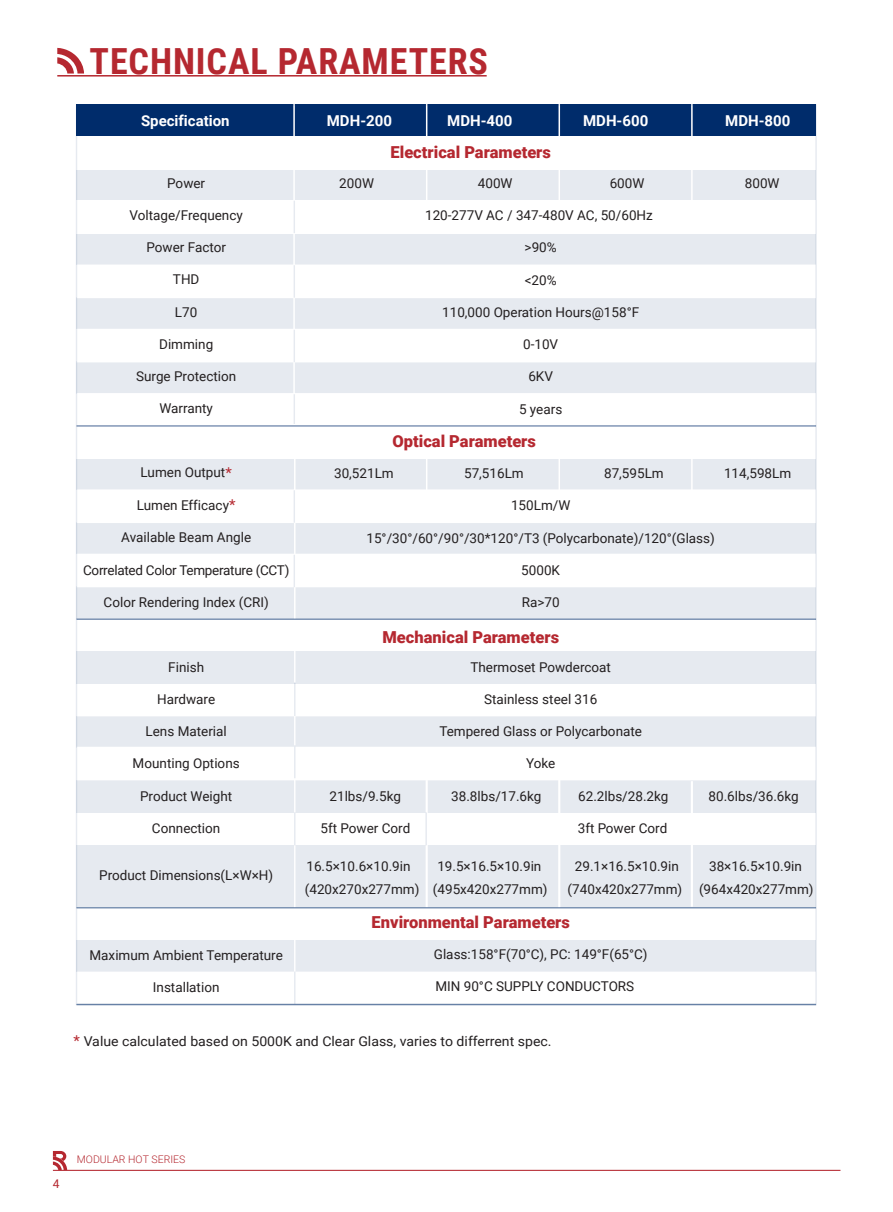
<style>
.page{position:relative;width:893px;height:1212px;background:#fff}
.page>*{position:absolute;margin:0;border:0;box-sizing:border-box;transform-origin:0 0}
.t1{font:700 36px "Roboto Condensed";letter-spacing:.025em;color:#b52830}
.t2{font:900 16.5px "Roboto";color:#b52830}
.t3{font:700 15px "Roboto";color:#fff}
.t4{font:13.5px "Roboto";color:#231f20}
.t5{font:13.5px "Roboto";color:#231f20;scale:1.04 1}
.t6{font:13.5px "Roboto";letter-spacing:-.02em;color:#231f20}
.t7{font:12px "Roboto";color:#b52830}
.t8{font:300 10.5px "Roboto";color:#b52830}
.s1{font-size:15px;color:#b52830}
</style>
<div class="page">
<hr style="left:53px;top:1170px;width:787px;height:1px;background:#b52830">
<svg style="left:53px;top:1151px;width:14px;height:19px"></svg>
<svg style="left:57px;top:48px;width:27px;height:26px"></svg>
<hr style="left:57px;top:75px;width:430px;height:2px;background:#b52830">
<div style="left:76px;top:105px;width:740px;height:31px;background:#002c6b"></div>
<div style="left:76px;top:168px;width:740px;height:836px;background:#e6eaf0"></div>
<div style="left:74px;top:201px;width:745px;height:33px;background:#fff"></div>
<div style="left:74px;top:265px;width:745px;height:32px;background:#fff"></div>
<div style="left:74px;top:330px;width:745px;height:31px;background:#fff"></div>
<div style="left:74px;top:394px;width:745px;height:65px;background:#fff"></div>
<div style="left:74px;top:490px;width:745px;height:32px;background:#fff"></div>
<div style="left:74px;top:555px;width:745px;height:31px;background:#fff"></div>
<div style="left:74px;top:748px;width:745px;height:32px;background:#fff"></div>
<div style="left:73px;top:813px;width:746px;height:32px;background:#fff"></div>
<div style="left:73px;top:908px;width:746px;height:32px;background:#fff"></div>
<hr style="left:76px;top:971px;width:740px;height:2px;background:#fff">
<hr style="left:76px;top:747px;width:740px;height:1px;background:#fff">
<hr style="left:76px;top:586px;width:740px;height:1px;background:#fff">
<hr style="left:76px;top:554px;width:740px;height:1px;background:#fff">
<hr style="left:76px;top:715px;width:740px;height:1px;background:#fff">
<hr style="left:76px;top:521px;width:740px;height:2px;background:#fff">
<hr style="left:76px;top:489px;width:740px;height:2px;background:#fff">
<hr style="left:76px;top:393px;width:740px;height:1px;background:#fff">
<hr style="left:76px;top:361px;width:740px;height:1px;background:#fff">
<hr style="left:76px;top:329px;width:740px;height:1px;background:#fff">
<hr style="left:76px;top:297px;width:740px;height:1px;background:#fff">
<hr style="left:76px;top:200px;width:740px;height:2px;background:#fff">
<hr style="left:76px;top:168px;width:740px;height:2px;background:#fff">
<hr style="left:691px;top:456px;width:2px;height:34px;background:#fff">
<hr style="left:558px;top:456px;width:2px;height:35px;background:#fff">
<hr style="left:426px;top:456px;width:1px;height:35px;background:#fff">
<hr style="left:691px;top:781px;width:2px;height:126px;background:#fff">
<hr style="left:558px;top:780px;width:2px;height:128px;background:#fff">
<hr style="left:426px;top:780px;width:2px;height:128px;background:#fff">
<hr style="left:691px;top:103px;width:2px;height:129px;background:#fff">
<hr style="left:558px;top:103px;width:2px;height:129px;background:#fff">
<hr style="left:426px;top:103px;width:1px;height:127px;background:#fff">
<hr style="left:293px;top:103px;width:2px;height:291px;background:#fff">
<hr style="left:294px;top:459px;width:2px;height:160px;background:#fff">
<hr style="left:294px;top:651px;width:1px;height:353px;background:#fff">
<hr style="left:294px;top:201px;width:1px;height:32px;background:#002c6b">
<hr style="left:294px;top:265px;width:1px;height:33px;background:#002c6b">
<hr style="left:294px;top:330px;width:1px;height:32px;background:#002c6b">
<hr style="left:294px;top:394px;width:1px;height:33px;background:#002c6b">
<hr style="left:294px;top:490px;width:1px;height:33px;background:#002c6b">
<hr style="left:294px;top:555px;width:1px;height:32px;background:#002c6b">
<hr style="left:294px;top:682px;width:1px;height:33px;background:#002c6b">
<hr style="left:294px;top:745px;width:1px;height:33px;background:#002c6b">
<hr style="left:294px;top:812px;width:1px;height:33px;background:#002c6b">
<hr style="left:425px;top:812px;width:2px;height:33px;background:#002c6b">
<hr style="left:76px;top:425px;width:740px;height:2px;background:#002c6b">
<div style="left:74px;top:684px;width:745px;height:31px;background:#fff"></div>
<div style="left:74px;top:619px;width:745px;height:31px;background:#fff"></div>
<div style="left:74px;top:972px;width:745px;height:32px;background:#fff"></div>
<hr style="left:76px;top:618px;width:740px;height:2px;background:#002c6b">
<hr style="left:76px;top:907px;width:740px;height:1px;background:#002c6b">
<hr style="left:294px;top:971px;width:1px;height:33px;background:#002c6b">
<hr style="left:294px;top:683px;width:1px;height:33px;background:#002c6b">
<h1 class="t1" style="left:90px;top:36px;width:400px">TECHNICAL PARAMETERS</h1>
<p class="t3" style="left:141px;top:110px;width:90px">Specification</p>
<p class="t3" style="left:327px;top:110px;width:67px">MDH-200</p>
<p class="t3" style="left:447px;top:110px;width:67px">MDH-400</p>
<p class="t3" style="left:583px;top:110px;width:67px">MDH-600</p>
<p class="t3" style="left:725px;top:110px;width:67px">MDH-800</p>
<p class="t4" style="left:167px;top:173px;width:39px">Power</p>
<p class="t4" style="left:130px;top:206px;width:115px">Voltage/Frequency</p>
<p class="t4" style="left:146px;top:238px;width:81px">Power Factor</p>
<p class="t4" style="left:173px;top:270px;width:28px">THD</p>
<p class="t4" style="left:175px;top:302px;width:24px">L70</p>
<p class="t4" style="left:159px;top:335px;width:56px">Dimming</p>
<p class="t4" style="left:136px;top:367px;width:102px">Surge Protection</p>
<p class="t4" style="left:159px;top:399px;width:55px">Warranty</p>
<p class="t4" style="left:141px;top:463px;width:93px">Lumen Output<span class="s1">*</span></p>
<p class="t4" style="left:137px;top:495px;width:100px">Lumen Efficacy<span class="s1">*</span></p>
<p class="t4" style="left:121px;top:528px;width:131px">Available Beam Angle</p>
<p class="t6" style="left:83px;top:560px;width:208px">Correlated Color Temperature (CCT)</p>
<p class="t4" style="left:104px;top:593px;width:167px">Color Rendering Index (CRI)</p>
<p class="t4" style="left:168px;top:657px;width:37px">Finish</p>
<p class="t4" style="left:157px;top:689px;width:60px">Hardware</p>
<p class="t4" style="left:146px;top:722px;width:83px">Lens Material</p>
<p class="t4" style="left:133px;top:754px;width:109px">Mounting Options</p>
<p class="t4" style="left:140px;top:786px;width:94px">Product Weight</p>
<p class="t4" style="left:152px;top:818px;width:70px">Connection</p>
<p class="t4" style="left:99px;top:866px;width:176px">Product Dimensions(L×W×H)</p>
<p class="t4" style="left:90px;top:945px;width:195px">Maximum Ambient Temperature</p>
<p class="t4" style="left:153px;top:977px;width:68px">Installation</p>
<p class="t2" style="left:391px;top:141px;width:162px">Electrical Parameters</p>
<p class="t4" style="left:339px;top:174px;width:36px">200W</p>
<p class="t4" style="left:478px;top:174px;width:36px">400W</p>
<p class="t4" style="left:610px;top:174px;width:36px">600W</p>
<p class="t4" style="left:745px;top:174px;width:36px">800W</p>
<p class="t4" style="left:425px;top:206px;width:229px">120-277V AC / 347-480V AC, 50/60Hz</p>
<p class="t4" style="left:525px;top:238px;width:34px">&gt;90%</p>
<p class="t4" style="left:525px;top:270px;width:33px">&lt;20%</p>
<p class="t4" style="left:442px;top:303px;width:199px">110,000 Operation Hours@158°F</p>
<p class="t4" style="left:523px;top:335px;width:37px">0-10V</p>
<p class="t4" style="left:528px;top:367px;width:26px">6KV</p>
<p class="t4" style="left:519px;top:399px;width:45px">5 years</p>
<p class="t2" style="left:392px;top:430px;width:145px">Optical Parameters</p>
<p class="t4" style="left:334px;top:464px;width:61px">30,521Lm</p>
<p class="t4" style="left:464px;top:464px;width:61px">57,516Lm</p>
<p class="t4" style="left:604px;top:464px;width:61px">87,595Lm</p>
<p class="t4" style="left:724px;top:464px;width:69px">114,598Lm</p>
<p class="t4" style="left:511px;top:496px;width:61px">150Lm/W</p>
<p class="t4" style="left:366px;top:528px;width:350px">15°/30°/60°/90°/30*120°/T3 (Polycarbonate)/120°(Glass)</p>
<p class="t4" style="left:521px;top:561px;width:40px">5000K</p>
<p class="t4" style="left:522px;top:593px;width:39px">Ra&gt;70</p>
<p class="t2" style="left:382px;top:625px;width:178px">Mechanical Parameters</p>
<p class="t4" style="left:470px;top:657px;width:142px">Thermoset Powdercoat</p>
<p class="t4" style="left:484px;top:690px;width:115px">Stainless steel 316</p>
<p class="t4" style="left:439px;top:722px;width:204px">Tempered Glass or Polycarbonate</p>
<p class="t4" style="left:526px;top:754px;width:31px">Yoke</p>
<p class="t4" style="left:329px;top:786px;width:73px">21lbs/9.5kg</p>
<p class="t4" style="left:451px;top:786px;width:92px">38.8lbs/17.6kg</p>
<p class="t4" style="left:578px;top:786px;width:92px">62.2lbs/28.2kg</p>
<p class="t4" style="left:709px;top:786px;width:92px">80.6lbs/36.6kg</p>
<p class="t4" style="left:320px;top:819px;width:91px">5ft Power Cord</p>
<p class="t4" style="left:578px;top:819px;width:91px">3ft Power Cord</p>
<p class="t4" style="left:306px;top:857px;width:106px">16.5×10.6×10.9in</p>
<p class="t4" style="left:437px;top:857px;width:106px">19.5×16.5×10.9in</p>
<p class="t4" style="left:575px;top:857px;width:106px">29.1×16.5×10.9in</p>
<p class="t4" style="left:709px;top:857px;width:94px">38×16.5×10.9in</p>
<p class="t4" style="left:305px;top:880px;width:244px">(420x270x277mm) (495x420x277mm)</p>
<p class="t4" style="left:568px;top:880px;width:248px">(740x420x277mm) (964x420x277mm)</p>
<p class="t2" style="left:372px;top:911px;width:200px">Environmental Parameters</p>
<p class="t4" style="left:434px;top:945px;width:215px">Glass:158°F(70°C), PC: 149°F(65°C)</p>
<p class="t4" style="left:435px;top:977px;width:200px">MIN 90°C SUPPLY CONDUCTORS</p>
<p class="t5" style="left:74px;top:1031px;width:461px"><span class="s1">*</span> Value calculated based on 5000K and Clear Glass, varies to differrent spec.</p>
<p class="t7" style="left:53px;top:1176px;width:8px">4</p>
<p class="t8" style="left:77px;top:1151px;width:110px">MODULAR HOT SERIES</p>
</div>
